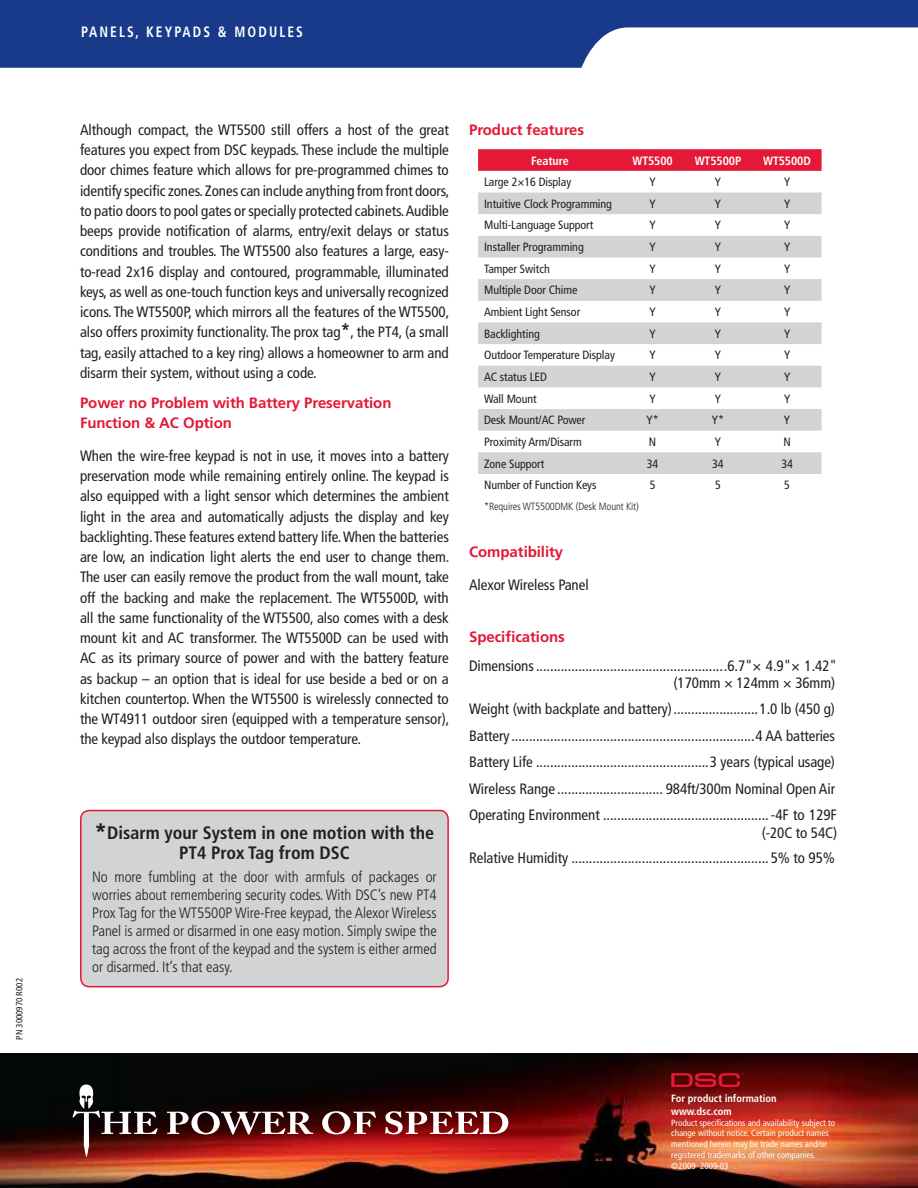
<style>
.page{position:relative;width:918px;height:1188px;background:#fff}
.page>*{position:absolute;margin:0;border:0;box-sizing:border-box;transform-origin:0 0}
.t1{font:700 condensed 18px/20.4px "Frutiger LT Std";color:#231f20;text-align:center}
.t2{font:condensed 15px/20.2px "Frutiger LT Std";letter-spacing:-.005em;color:#231f20;text-align:justify}
.t3{font:300 condensed 15px/18px "Frutiger LT Std";letter-spacing:-.005em;color:#231f20;text-align:justify}
.t4{font:700 15px/19.5px "Frutiger LT Std";letter-spacing:-.005em;color:#e31937}
.t5{font:700 condensed 15px "Frutiger LT Std";letter-spacing:.155em;color:#fff;scale:.9 1}
.t6{font:condensed 12px "Frutiger LT Std";letter-spacing:-.005em;color:#231f20}
.t7{font:700 condensed 12px "Frutiger LT Std";letter-spacing:-.005em;color:#fff}
.t8{font:700 condensed 10.5px/12.6px "Frutiger LT Std";color:#fff}
.t9{font:300 condensed 10.5px "Frutiger LT Std";letter-spacing:-.01em;color:#231f20}
.t10{font:condensed 9px/10.8px "Frutiger LT Std";color:#fff}
.t11{font:condensed 9px "Frutiger LT Std";letter-spacing:-.005em;color:#231f20}
.s1{font-weight:700;font-size:19.5px}
.s2{font-stretch:normal;font-size:22.5px}
</style>
<div class="page">
<svg style="left:0;top:0;width:918px;height:68px;fill:#19398a"></svg>
<img style="left:0;top:1053px;width:918px;height:135px">
<svg style="left:671px;top:1073px;width:73px;height:14px"></svg>
<div style="left:81px;top:811px;width:367px;height:176px;background:#d1d3d4;border-radius:9px"></div>
<div style="left:80px;top:810px;width:369px;height:177px;border:2px solid #e31937;border-radius:9px"></div>
<svg style="left:478px;top:149px;width:344px;height:22px;background:#e31c3a"></svg>
<svg style="left:478px;top:193px;width:344px;height:281px;fill:#d1d3d4"></svg>
<svg style="left:73px;top:1084px;width:85px;height:73px;background:#4b302f"></svg>
<svg style="left:167px;top:1111px;width:146px;height:24px"></svg>
<svg style="left:322px;top:1111px;width:54px;height:23px"></svg>
<svg style="left:385px;top:1111px;width:123px;height:23px"></svg>
<p class="t11" style="left:14px;top:1040px;width:63px;rotate:-90deg">PN 3000970 R002</p>
<p class="t5" style="left:81px;top:23px;width:248px">PANELS, KEYPADS &amp; MODULES</p>
<p class="t2" style="left:80px;top:120px;width:371px">Although compact, the WT5500 still offers a host of the great features you expect from DSC keypads. These include the multiple door chimes feature which allows for pre-programmed chimes to identify specific zones. Zones can include anything from front doors, to patio doors to pool gates or specially protected cabinets. Audible beeps provide notification of alarms, entry/exit delays or status conditions and troubles. The WT5500 also features a large, easy&shy;to-read 2x16 display and contoured, programmable, illuminated keys, as well as one-touch function keys and universally recognized icons. The WT5500P, which mirrors all the features of the WT5500, also offers proximity functionality. The prox tag<span class="s1">*</span>, the PT4, (a small tag, easily attached to a key ring) allows a homeowner to arm and disarm their system, without using a code.</p>
<p class="t4" style="left:80px;top:393px;width:313px">Power no Problem with Battery Preservation<br>Function &amp; AC Option</p>
<p class="t2" style="left:80px;top:446px;width:371px">When the wire-free keypad is not in use, it moves into a battery preservation mode while remaining entirely online. The keypad is also equipped with a light sensor which determines the ambient light in the area and automatically adjusts the display and key backlighting. These features extend battery life. When the batteries are low, an indication light alerts the end user to change them.<br>The user can easily remove the product from the wall mount, take off the backing and make the replacement. The WT5500D, with all the same functionality of the WT5500, also comes with a desk mount kit and AC transformer. The WT5500D can be used with AC as its primary source of power and with the battery feature as backup – an option that is ideal for use beside a bed or on a kitchen countertop. When the WT5500 is wirelessly connected to the WT4911 outdoor siren (equipped with a temperature sensor), the keypad also displays the outdoor temperature.</p>
<p class="t1" style="left:95px;top:822px;width:341px"><span class="s2">*</span>Disarm your System in one motion with the<br>PT4 Prox Tag from DSC</p>
<p class="t3" style="left:92px;top:868px;width:346px">No more fumbling at the door with armfuls of packages or worries about remembering security codes. With DSC’s new PT4<br>Prox Tag for the WT5500P Wire-Free keypad, the Alexor Wireless Panel is armed or disarmed in one easy motion. Simply swipe the tag across the front of the keypad and the system is either armed or disarmed. It’s that easy.</p>
<p class="t4" style="left:469px;top:120px;width:117px">Product features</p>
<p class="t7" style="left:531px;top:153px;width:39px">Feature</p>
<p class="t7" style="left:632px;top:153px;width:42px">WT5500</p>
<p class="t7" style="left:695px;top:153px;width:48px">WT5500P</p>
<p class="t7" style="left:763px;top:153px;width:49px">WT5500D</p>
<p class="t6" style="left:484px;top:175px;width:89px">Large 2×16 Display</p>
<p class="t6" style="left:650px;top:175px;width:8px">Y</p>
<p class="t6" style="left:715px;top:175px;width:8px">Y</p>
<p class="t6" style="left:784px;top:175px;width:8px">Y</p>
<p class="t6" style="left:484px;top:197px;width:129px">Intuitive Clock Programming</p>
<p class="t6" style="left:650px;top:197px;width:8px">Y</p>
<p class="t6" style="left:715px;top:197px;width:8px">Y</p>
<p class="t6" style="left:784px;top:197px;width:8px">Y</p>
<p class="t6" style="left:484px;top:218px;width:111px">Multi-Language Support</p>
<p class="t6" style="left:650px;top:218px;width:8px">Y</p>
<p class="t6" style="left:715px;top:218px;width:8px">Y</p>
<p class="t6" style="left:784px;top:218px;width:8px">Y</p>
<p class="t6" style="left:484px;top:240px;width:101px">Installer Programming</p>
<p class="t6" style="left:650px;top:240px;width:8px">Y</p>
<p class="t6" style="left:715px;top:240px;width:8px">Y</p>
<p class="t6" style="left:784px;top:240px;width:8px">Y</p>
<p class="t6" style="left:484px;top:262px;width:67px">Tamper Switch</p>
<p class="t6" style="left:650px;top:262px;width:8px">Y</p>
<p class="t6" style="left:715px;top:262px;width:8px">Y</p>
<p class="t6" style="left:784px;top:262px;width:8px">Y</p>
<p class="t6" style="left:484px;top:283px;width:95px">Multiple Door Chime</p>
<p class="t6" style="left:650px;top:283px;width:8px">Y</p>
<p class="t6" style="left:715px;top:283px;width:8px">Y</p>
<p class="t6" style="left:784px;top:283px;width:8px">Y</p>
<p class="t6" style="left:484px;top:305px;width:98px">Ambient Light Sensor</p>
<p class="t6" style="left:650px;top:305px;width:8px">Y</p>
<p class="t6" style="left:715px;top:305px;width:8px">Y</p>
<p class="t6" style="left:784px;top:305px;width:8px">Y</p>
<p class="t6" style="left:484px;top:327px;width:57px">Backlighting</p>
<p class="t6" style="left:650px;top:327px;width:8px">Y</p>
<p class="t6" style="left:715px;top:327px;width:8px">Y</p>
<p class="t6" style="left:784px;top:327px;width:8px">Y</p>
<p class="t6" style="left:484px;top:348px;width:132px">Outdoor Temperature Display</p>
<p class="t6" style="left:650px;top:348px;width:8px">Y</p>
<p class="t6" style="left:715px;top:348px;width:8px">Y</p>
<p class="t6" style="left:784px;top:348px;width:8px">Y</p>
<p class="t6" style="left:484px;top:370px;width:64px">AC status LED</p>
<p class="t6" style="left:650px;top:370px;width:8px">Y</p>
<p class="t6" style="left:715px;top:370px;width:8px">Y</p>
<p class="t6" style="left:784px;top:370px;width:8px">Y</p>
<p class="t6" style="left:484px;top:392px;width:54px">Wall Mount</p>
<p class="t6" style="left:650px;top:392px;width:8px">Y</p>
<p class="t6" style="left:715px;top:392px;width:8px">Y</p>
<p class="t6" style="left:784px;top:392px;width:8px">Y</p>
<p class="t6" style="left:484px;top:413px;width:103px">Desk Mount/AC Power</p>
<p class="t6" style="left:647px;top:413px;width:14px">Y*</p>
<p class="t6" style="left:712px;top:413px;width:14px">Y*</p>
<p class="t6" style="left:784px;top:413px;width:8px">Y</p>
<p class="t6" style="left:484px;top:435px;width:99px">Proximity Arm/Disarm</p>
<p class="t6" style="left:649px;top:435px;width:9px">N</p>
<p class="t6" style="left:715px;top:435px;width:8px">Y</p>
<p class="t6" style="left:783px;top:435px;width:9px">N</p>
<p class="t6" style="left:484px;top:456px;width:62px">Zone Support</p>
<p class="t6" style="left:647px;top:456px;width:13px">34</p>
<p class="t6" style="left:712px;top:456px;width:13px">34</p>
<p class="t6" style="left:781px;top:456px;width:13px">34</p>
<p class="t6" style="left:484px;top:478px;width:114px">Number of Function Keys</p>
<p class="t6" style="left:650px;top:478px;width:7px">5</p>
<p class="t6" style="left:715px;top:478px;width:7px">5</p>
<p class="t6" style="left:784px;top:478px;width:7px">5</p>
<p class="t9" style="left:484px;top:500px;width:156px">*Requires WT5500DMK (Desk Mount Kit)</p>
<p class="t4" style="left:469px;top:542px;width:96px">Compatibility</p>
<p class="t2" style="left:469px;top:575px;width:121px">Alexor Wireless Panel</p>
<p class="t4" style="left:469px;top:627px;width:97px">Specifications</p>
<p class="t2" style="left:469px;top:658px;width:369px;line-height:16.5px;text-align:right">Dimensions......................................................6.7"× 4.9"× 1.42" (170mm × 124mm × 36mm)</p>
<p class="t2" style="left:469px;top:696px;width:369px;line-height:26.5px;text-align:left">Weight (with backplate and battery)........................1.0 lb (450 g)<br>Battery .....................................................................4 AA batteries Battery Life .................................................3 years (typical usage)<br>Wireless Range .............................. 984ft/300m Nominal Open Air Operating Environment ...............................................-4F to 129F</p>
<p class="t2" style="left:469px;top:821px;width:370px;line-height:25px;text-align:right">(-20C to 54C)<br>Relative Humidity ........................................................ 5% to 95%</p>
<p class="t8" style="left:671px;top:1092px;width:107px">For product information www.dsc.com</p>
<p class="t10" style="left:671px;top:1117px;width:165px">Product specifications and availability subject to change without notice. Certain product names mentioned herein may be trade names and/or registered trademarks of other companies. ©2009 2009-03</p>
</div>
